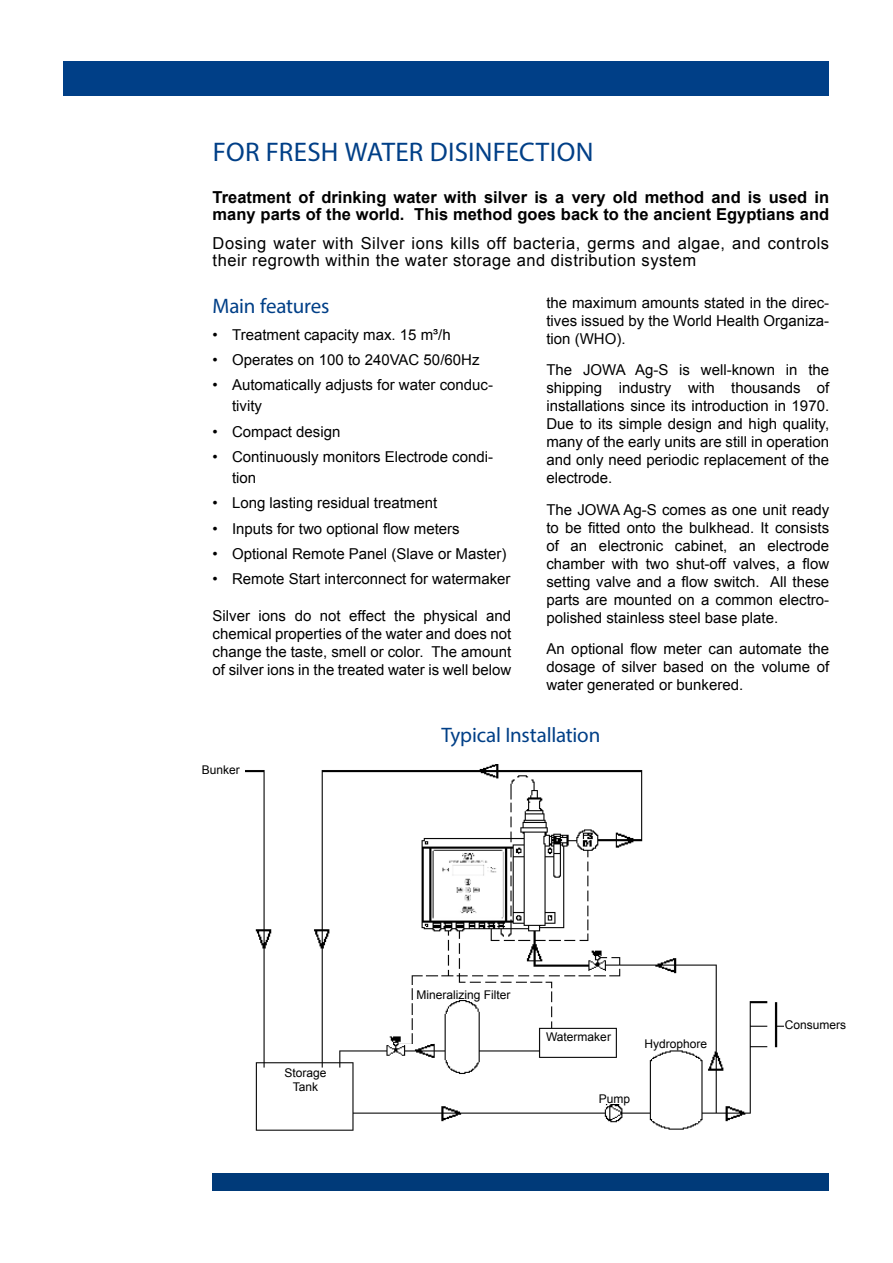
<style>
.page{position:relative;width:893px;height:1263px;background:#fff}
.page>*{position:absolute;margin:0;border:0;box-sizing:border-box;transform-origin:0 0}
.t1{font:27px "Myriad Pro";letter-spacing:.01em;color:#003f87}
.t2{font:21px "Myriad Pro";letter-spacing:-.01em;color:#003f87}
.t3{font:700 16.5px/16.5px "Arial";color:#000}
.t4{font:16.5px/16.5px "Arial";letter-spacing:.03em;color:#000}
.t5{font:15px/18px "Arial";color:#000;text-align:justify}
.t6{font:12px/14.4px "Arial";color:#000;text-align:center}
</style>
<div class="page">
<img style="left:245px;top:764px;width:539px;height:367px">
<div style="left:261px;top:1068px;width:89px;height:26px;background:#fff"></div>
<div style="left:543px;top:1032px;width:71px;height:15px;background:#fff"></div>
<div style="left:640px;top:1039px;width:71px;height:9px;background:#fff"></div>
<div style="left:655px;top:1064px;width:44px;height:12px;background:#fff"></div>
<div style="left:429px;top:987px;width:72px;height:13px;background:#fff"></div>
<div style="left:416px;top:990px;width:94px;height:8px;background:#fff"></div>
<div style="left:593px;top:1091px;width:47px;height:12px;background:#fff"></div>
<div style="left:213px;top:1174px;width:616px;height:17px;background:#003a79"></div>
<div style="left:64px;top:62px;width:765px;height:34px;background:#003f87"></div>
<h1 class="t1" style="left:213px;top:135px;width:382px">FOR FRESH WATER DISINFECTION</h1>
<p class="t3" style="left:213px;top:190px;width:618px">Treatment of drinking water with silver is a very old method and is used in many parts of the world. This method goes back to the ancient Egyptians and</p>
<p class="t4" style="left:213px;top:235px;width:618px">Dosing water with Silver ions kills off bacteria, germs and algae, and controls their regrowth within the water storage and distribution system</p>
<h2 class="t2" style="left:213px;top:293px;width:118px">Main features</h2>
<p class="t5" style="left:213px;top:326px;width:240px">• Treatment capacity max. 15 m³/h</p>
<p class="t5" style="left:213px;top:351px;width:268px">• Operates on 100 to 240VAC 50/60Hz</p>
<p class="t5" style="left:232px;top:375px;width:262px;line-height:21px;text-indent:-20px">• Automatically adjusts for water conduc&shy;tivity</p>
<p class="t5" style="left:213px;top:423px;width:129px">• Compact design</p>
<p class="t5" style="left:232px;top:446px;width:262px;line-height:21px;text-indent:-20px">• Continuously monitors Electrode condi&shy;tion</p>
<p class="t5" style="left:213px;top:494px;width:226px">• Long lasting residual treatment</p>
<p class="t5" style="left:213px;top:519px;width:249px">• Inputs for two optional flow meters</p>
<p class="t5" style="left:213px;top:545px;width:295px">• Optional Remote Panel (Slave or Master)</p>
<p class="t5" style="left:213px;top:570px;width:299px">• Remote Start interconnect for watermaker</p>
<p class="t5" style="left:213px;top:607px;width:300px">Silver ions do not effect the physical and chemical properties of the water and does not change the taste, smell or color. The amount of silver ions in the treated water is well below</p>
<p class="t5" style="left:546px;top:294px;width:284px">the maximum amounts stated in the direc&shy;tives issued by the World Health Organiza&shy;tion (WHO).</p>
<p class="t5" style="left:546px;top:361px;width:284px">The JOWA Ag-S is well-known in the shipping industry with thousands of installations since its introduction in 1970.<br>Due to its simple design and high quality, many of the early units are still in operation and only need periodic replacement of the electrode.</p>
<p class="t5" style="left:546px;top:501px;width:284px">The JOWA Ag-S comes as one unit ready to be fitted onto the bulkhead. It consists of an electronic cabinet, an electrode chamber with two shut-off valves, a flow setting valve and a flow switch. All these parts are mounted on a common electro&shy;polished stainless steel base plate.</p>
<p class="t5" style="left:546px;top:640px;width:284px">An optional flow meter can automate the dosage of silver based on the volume of water generated or bunkered.</p>
<p class="t6" style="left:202px;top:763px;width:40px">Bunker</p>
<p class="t6" style="left:284px;top:1065px;width:44px">Storage<br>Tank</p>
<h2 class="t2" style="left:441px;top:721px;width:160px">Typical Installation</h2>
<p class="t6" style="left:416px;top:987px;width:96px">Mineralizing Filter</p>
<p class="t6" style="left:546px;top:1030px;width:66px">Watermaker</p>
<p class="t6" style="left:644px;top:1037px;width:64px">Hydrophore</p>
<p class="t6" style="left:599px;top:1092px;width:33px">Pump</p>
<p class="t6" style="left:785px;top:1018px;width:63px">Consumers</p>
</div>
